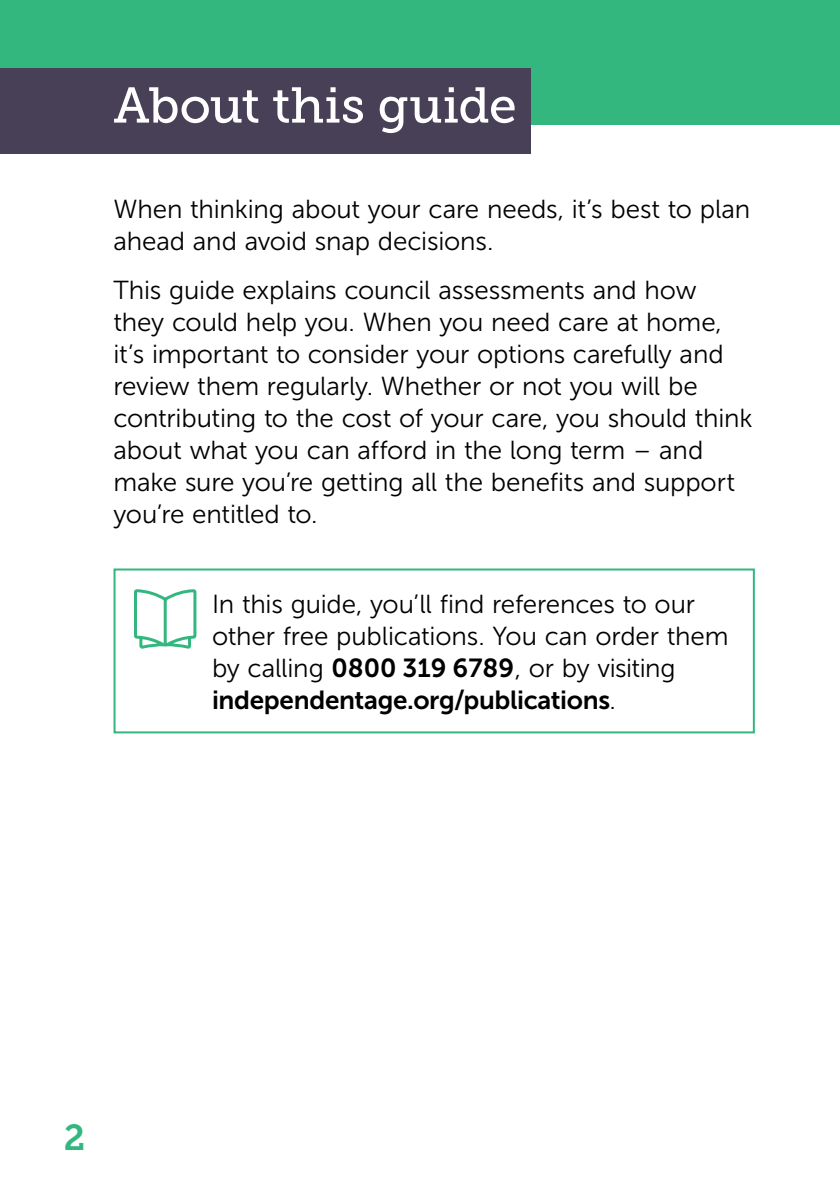
<style>
.page{position:relative;width:840px;height:1191px;background:#fff}
.page>*{position:absolute;margin:0;border:0;box-sizing:border-box;transform-origin:0 0}
.t1{font:50px "Museo Slab 500";letter-spacing:-.005em;color:#fff}
.t2{font:36px "Museo Slab 700";color:#34b77e}
.Body{font:26px/32px "Museo Sans 300";letter-spacing:-.005em;color:#000}
.s1{font-family:"Museo Sans 700"}
</style>
<div class="page">
<div style="left:0;top:0;width:839px;height:125px;background:#34b77e"></div>
<div style="left:0;top:68px;width:530px;height:85px;background:#484057"></div>
<svg style="left:134px;top:589px;width:63px;height:60px"></svg>
<div style="left:113px;top:568px;width:641px;height:165px;border:2px solid #34b77e"></div>
<h1 class="t1" style="left:113px;top:77px;width:404px">About this guide</h1>
<p class="Body" style="left:113px;top:193px;width:638px">When thinking about your care needs, it’s best to plan ahead and avoid snap decisions.</p>
<p class="Body" style="left:113px;top:274px;width:640px">This guide explains council assessments and how they could help you. When you need care at home, it’s important to consider your options carefully and review them regularly. Whether or not you will be contributing to the cost of your care, you should think about what you can afford in the long term – and make sure you’re getting all the benefits and support you’re entitled to.</p>
<p class="Body" style="left:212px;top:588px;width:518px">In this guide, you’ll find references to our other free publications. You can order them by calling <span class="s1">0800 319 6789</span>, or by visiting <span class="s1">independentage.org/publications</span>.</p>
<h2 class="t2" style="left:64px;top:1117px;width:23px">2</h2>
</div>
